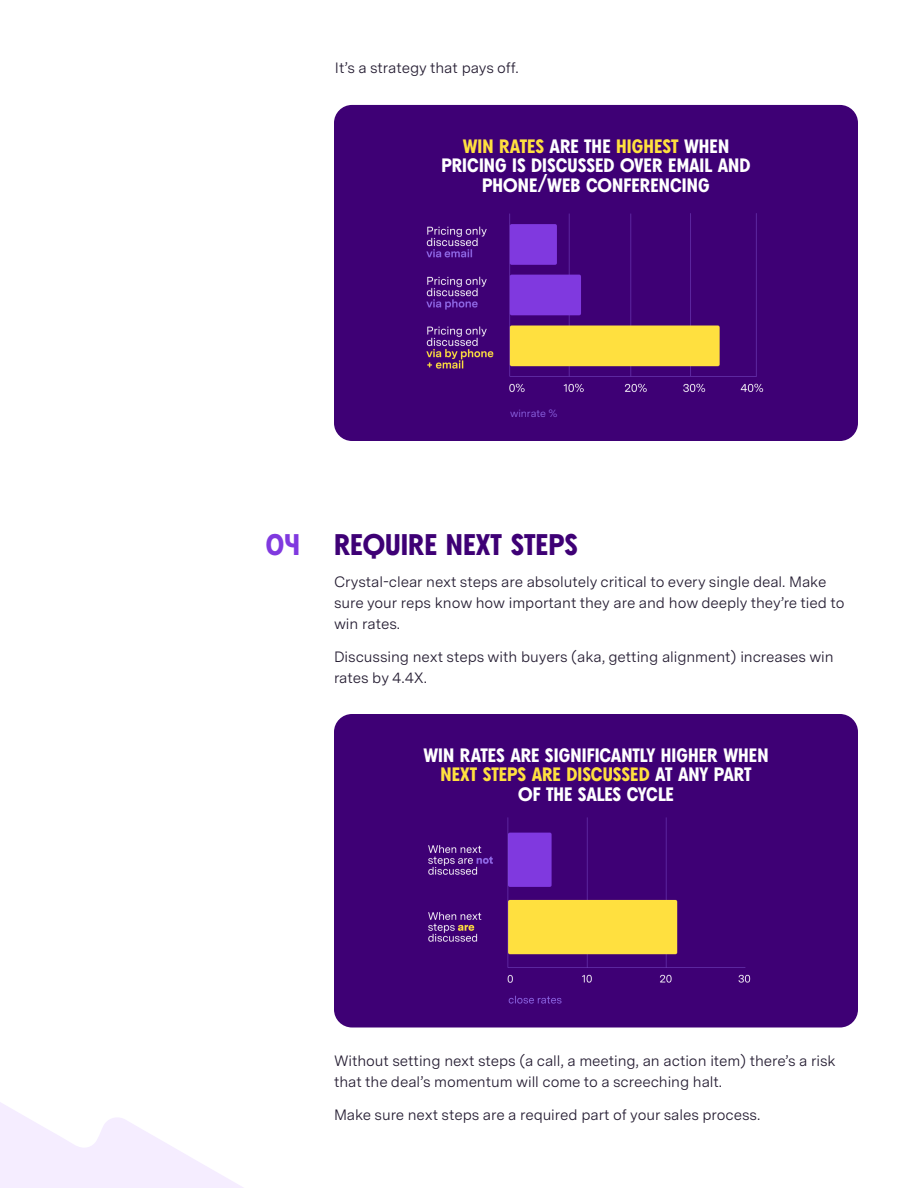
<style>
.page{position:relative;width:918px;height:1188px;background:#fff}
.page>*{position:absolute;margin:0;border:0;box-sizing:border-box;transform-origin:0 0}
.t1{font:700 30px "BN Axel Grotesk";color:#3e0075}
.t2{font:700 30px "BN Axel Grotesk";color:#8039df}
.t3{font:700 19.5px/19.5px "BN Axel Grotesk";color:#fff;text-align:center}
.t4{font:15px/21px "Messina Sans";letter-spacing:-.005em;color:#261e33}
.t5{font:10.5px "Messina Sans";letter-spacing:-.005em;color:#9069e7}
.s1{color:#ffe03f}
</style>
<div class="page">
<div style="left:334px;top:714px;width:524px;height:314px;background:#3e0075;border-radius:18px"></div>
<img style="left:428px;top:817px;width:323px;height:187px">
<svg style="left:0;top:1102px;width:244px;height:86px"></svg>
<div style="left:334px;top:105px;width:524px;height:336px;background:#3e0075;border-radius:18px"></div>
<img style="left:426px;top:213px;width:338px;height:180px">
<p class="t4" style="left:335px;top:57px;width:185px">It’s a strategy that pays off.</p>
<h2 class="t3" style="left:442px;top:136px;width:310px"><span class="s1">WIN RATES</span> ARE THE <span class="s1">HIGHEST</span> WHEN<br>PRICING IS DISCUSSED OVER EMAIL AND<br>PHONE/WEB CONFERENCING</h2>
<p class="t5" style="left:510px;top:406px;width:49px">winrate %</p>
<h1 class="t2" style="left:266px;top:528px;width:36px">04</h1>
<h1 class="t1" style="left:334px;top:528px;width:245px">REQUIRE NEXT STEPS</h1>
<p class="t4" style="left:334px;top:571px;width:512px">Crystal-clear next steps are absolutely critical to every single deal. Make sure your reps know how important they are and how deeply they’re tied to win rates.</p>
<p class="t4" style="left:334px;top:646px;width:501px">Discussing next steps with buyers (aka, getting alignment) increases win rates by 4.4X.</p>
<h2 class="t3" style="left:423px;top:745px;width:347px">WIN RATES ARE SIGNIFICANTLY HIGHER WHEN<br><span class="s1">NEXT STEPS ARE DISCUSSED</span> AT ANY PART<br>OF THE SALES CYCLE</h2>
<p class="t4" style="left:334px;top:1050px;width:503px">Without setting next steps (a call, a meeting, an action item) there’s a risk that the deal’s momentum will come to a screeching halt.</p>
<p class="t4" style="left:334px;top:1104px;width:428px">Make sure next steps are a required part of your sales process.</p>
</div>
